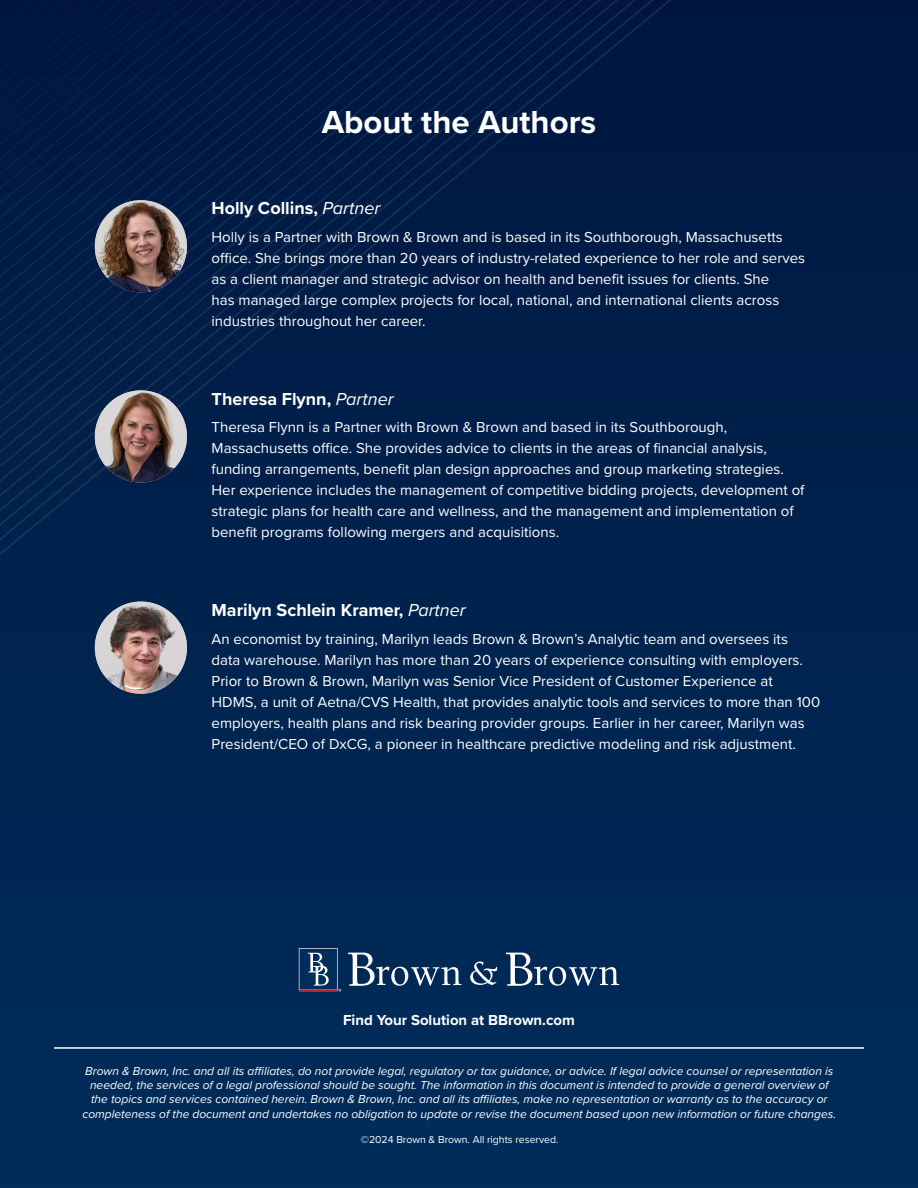
<style>
.page{position:relative;width:918px;height:1188px;background:#fff}
.page>*{position:absolute;margin:0;border:0;box-sizing:border-box;transform-origin:0 0}
.t1{font:700 33px "Proxima Nova";color:#fff}
.t2{font:700 18px "Proxima Nova";color:#fff}
.t3{font:15px/21px "Proxima Nova";color:#fff}
.t4{font:700 15px "Proxima Nova";color:#fff}
.t5{font:italic 12px/14.4px "Proxima Nova";color:#fff;text-align:center}
.t6{font:10.5px "Proxima Nova";color:#fff}
.s1{font-weight:400;font-style:italic}
</style>
<div class="page">
<div style="left:0;top:0;width:918px;height:1188px;background:linear-gradient(to right,#002956,#00234f)"></div>
<div style="left:0;top:0;width:704px;height:563px;background:#001e49"></div>
<svg style="left:0;top:0;width:687px;height:559px;fill:#00214d"></svg>
<svg style="left:0;top:0;width:669px;height:544px;fill:#00214c"></svg>
<svg style="left:0;top:0;width:651px;height:530px;fill:#00214c"></svg>
<svg style="left:0;top:0;width:633px;height:515px;fill:#00214c"></svg>
<svg style="left:0;top:0;width:616px;height:500px;fill:#00204b"></svg>
<svg style="left:0;top:0;width:598px;height:486px;fill:#00204b"></svg>
<svg style="left:0;top:0;width:580px;height:471px;fill:#00204b"></svg>
<svg style="left:0;top:0;width:563px;height:456px;fill:#001f4a"></svg>
<svg style="left:0;top:0;width:545px;height:442px;fill:#001f4a"></svg>
<svg style="left:0;top:0;width:527px;height:427px;fill:#001f49"></svg>
<svg style="left:0;top:0;width:509px;height:412px;fill:#001f49"></svg>
<svg style="left:0;top:0;width:492px;height:398px;fill:#001e49"></svg>
<svg style="left:0;top:0;width:474px;height:383px;fill:#001e49"></svg>
<svg style="left:0;top:0;width:456px;height:368px;fill:#001e49"></svg>
<svg style="left:0;top:0;width:439px;height:354px;fill:#001e48"></svg>
<svg style="left:0;top:0;width:421px;height:339px;fill:#001d48"></svg>
<svg style="left:0;top:0;width:403px;height:324px;fill:#001d47"></svg>
<svg style="left:0;top:0;width:385px;height:310px;fill:#001d47"></svg>
<svg style="left:0;top:0;width:368px;height:295px;fill:#001c47"></svg>
<svg style="left:0;top:0;width:350px;height:280px;fill:#001c46"></svg>
<svg style="left:0;top:0;width:332px;height:266px;fill:#001c46"></svg>
<svg style="left:0;top:0;width:314px;height:251px;fill:#001c46"></svg>
<svg style="left:0;top:0;width:297px;height:236px;fill:#001b45"></svg>
<svg style="left:0;top:0;width:279px;height:222px;fill:#001b45"></svg>
<svg style="left:0;top:0;width:261px;height:207px;fill:#001b45"></svg>
<svg style="left:0;top:0;width:244px;height:193px;fill:#001a44"></svg>
<svg style="left:0;top:0;width:226px;height:178px"></svg>
<img style="left:95px;top:200px;width:92px;height:92px;border-radius:46px">
<img style="left:95px;top:390px;width:92px;height:93px;border-radius:46px">
<img style="left:95px;top:602px;width:92px;height:92px;border-radius:46px">
<hr style="left:54px;top:1047px;width:810px;height:2px;background:#fff">
<svg style="left:470px;top:961px;width:27px;height:24px"></svg>
<svg style="left:348px;top:953px;width:113px;height:33px"></svg>
<svg style="left:506px;top:953px;width:113px;height:33px"></svg>
<svg style="left:299px;top:948px;width:42px;height:44px"></svg>
<hr style="left:299px;top:990px;width:39px;height:1px;background:#bb2031">
<h1 class="t1" style="left:322px;top:98px;width:276px">About the Authors</h1>
<p class="t2" style="left:212px;top:195px;width:170px">Holly Collins, <span class="s1">Partner</span></p>
<p class="t3" style="left:212px;top:226px;width:595px">Holly is a Partner with Brown &amp; Brown and is based in its Southborough, Massachusetts office. She brings more than 20 years of industry-related experience to her role and serves as a client manager and strategic advisor on health and benefit issues for clients. She<br>has managed large complex projects for local, national, and international clients across industries throughout her career.</p>
<p class="t2" style="left:212px;top:385px;width:184px">Theresa Flynn, <span class="s1">Partner</span></p>
<p class="t3" style="left:212px;top:416px;width:594px">Theresa Flynn is a Partner with Brown &amp; Brown and based in its Southborough, Massachusetts office. She provides advice to clients in the areas of financial analysis, funding arrangements, benefit plan design approaches and group marketing strategies.<br>Her experience includes the management of competitive bidding projects, development of strategic plans for health care and wellness, and the management and implementation of benefit programs following mergers and acquisitions.</p>
<p class="t2" style="left:212px;top:596px;width:256px">Marilyn Schlein Kramer, <span class="s1">Partner</span></p>
<p class="t3" style="left:212px;top:627px;width:610px">An economist by training, Marilyn leads Brown &amp; Brown’s Analytic team and oversees its data warehouse. Marilyn has more than 20 years of experience consulting with employers.<br>Prior to Brown &amp; Brown, Marilyn was Senior Vice President of Customer Experience at HDMS, a unit of Aetna/CVS Health, that provides analytic tools and services to more than 100 employers, health plans and risk bearing provider groups. Earlier in her career, Marilyn was President/CEO of DxCG, a pioneer in healthcare predictive modeling and risk adjustment.</p>
<p class="t4" style="left:343px;top:1009px;width:233px">Find Your Solution at BBrown.com</p>
<p class="t5" style="left:82px;top:1063px;width:755px">Brown &amp; Brown, Inc. and all its affiliates, do not provide legal, regulatory or tax guidance, or advice. If legal advice counsel or representation is needed, the services of a legal professional should be sought. The information in this document is intended to provide a general overview of the topics and services contained herein. Brown &amp; Brown, Inc. and all its affiliates, make no representation or warranty as to the accuracy or completeness of the document and undertakes no obligation to update or revise the document based upon new information or future changes.</p>
<p class="t6" style="left:361px;top:1131px;width:199px">©2024 Brown &amp; Brown. All rights reserved.</p>
</div>
